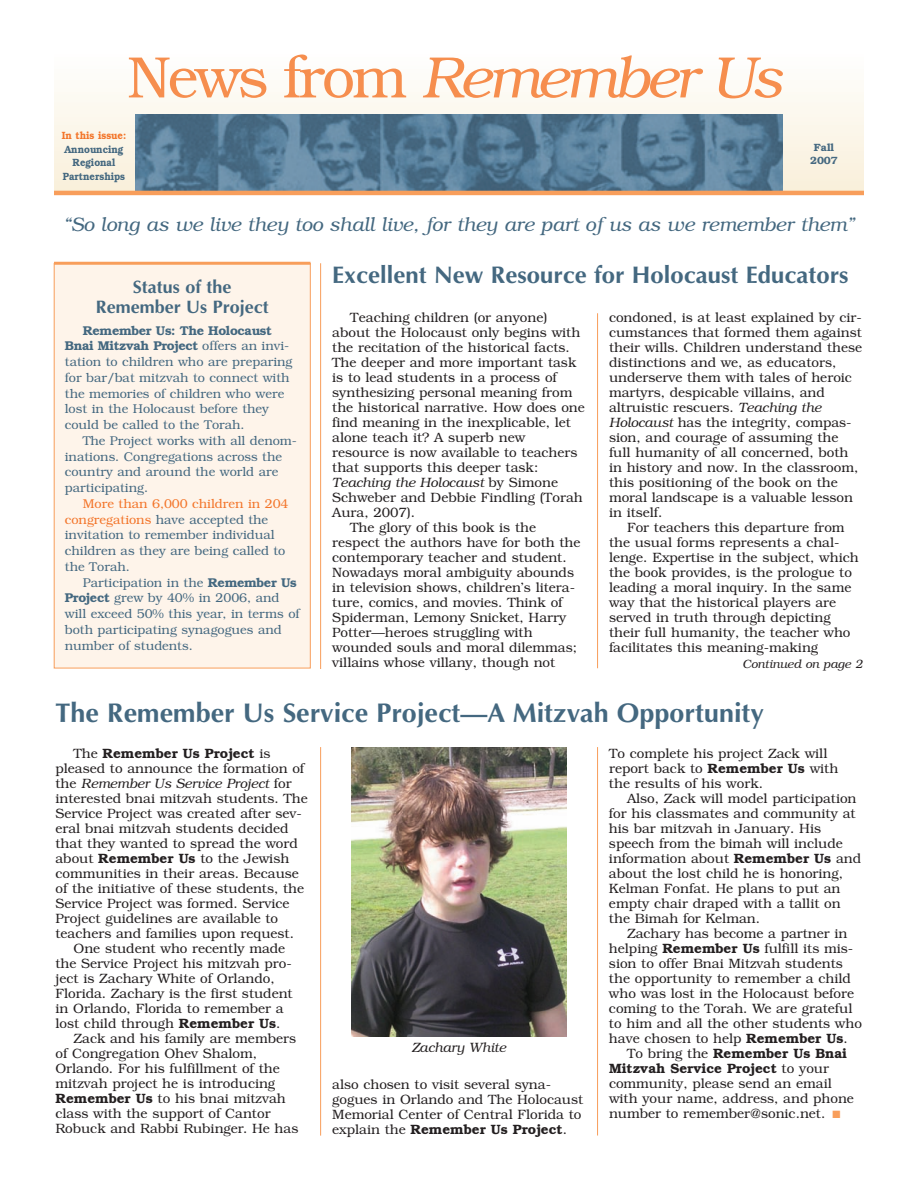
<style>
.page{position:relative;width:918px;height:1188px;background:#fff}
.page>*{position:absolute;margin:0;border:0;box-sizing:border-box;transform-origin:0 0}
.t1{font:italic 300 58.5px "Bookman";letter-spacing:-.05em;color:#f68e4e}
.t2{font:700 27px "Optima";color:#446880}
.t3{font:700 24px "Optima";color:#446880}
.t4{font:italic 300 19.5px "Bookman";color:#446880}
.t5{font:700 18px/20.2px "Optima";color:#446880;text-align:center}
.t6{font:300 13.5px/15px "Bookman";color:#231f20}
.t7{font:italic 300 13.5px "Bookman";color:#231f20}
.t8{font:600 13.5px "Bookman";color:#231f20}
.t9{font:300 12.75px/15.8px "Bookman";color:#446880}
.t10{font:italic 300 12px "Bookman";color:#231f20}
.t11{font:600 10.5px/13.5px "Bookman";color:#446880;text-align:center;scale:.9 1}
.t12{font:600 10.5px "Bookman";color:#f3752a;scale:.9 1}
.t13{font:600 10.5px/13.5px "Bookman";color:#446880;text-align:center}
.s1{font-style:normal}
.s2{font-weight:600}
.s3{color:#f3752a}
.s4{font-style:italic}
.s5{font-weight:300}
.s6{color:#f89e5b}
</style>
<div class="page">
<svg style="left:54px;top:92px;width:810px;height:99px"></svg>
<img style="left:135px;top:115px;width:648px;height:75px">
<hr style="left:54px;top:191px;width:810px;height:4px;background:#f89e5b">
<hr style="left:320px;top:263px;width:1px;height:406px;background:#f89e5b">
<hr style="left:597px;top:313px;width:1px;height:355px;background:#f89e5b">
<div style="left:54px;top:264px;width:256px;height:404px;background:#fef4ea"></div>
<div style="left:54px;top:263px;width:256px;height:405px;border:1px solid #f89e5b"></div>
<img style="left:351px;top:747px;width:216px;height:289px">
<hr style="left:320px;top:747px;width:1px;height:389px;background:#f89e5b">
<hr style="left:597px;top:747px;width:1px;height:389px;background:#f89e5b">
<hr style="left:54px;top:262px;width:256px;height:3px;background:#f89e5b">
<h1 class="t1" style="left:127px;top:55px;width:657px"><span class="s1">News from</span> Remember Us</h1>
<p class="t12" style="left:62px;top:132px;width:73px">In this issue:</p>
<p class="t11" style="left:63px;top:143px;width:71px">Announcing<br>Regional<br>Partnerships</p>
<h3 class="t4" style="left:63px;top:217px;width:794px">“So long as we live they too shall live, for they are part of us as we remember them”</h3>
<p class="t13" style="left:810px;top:141px;width:29px">Fall<br>2007</p>
<h3 class="t5" style="left:96px;top:278px;width:174px">Status of the<br>Remember Us Project</h3>
<p class="t9" style="left:65px;top:324px;width:229px;text-indent:18px"><span class="s2">Remember Us: The Holocaust<br>Bnai Mitzvah Project</span> offers an invi&shy;tation to children who are preparing for bar/bat mitzvah to connect with the memories of children who were lost in the Holocaust before they could be called to the Torah.</p>
<p class="t9" style="left:65px;top:434px;width:234px;text-indent:18px">The Project works with all denom&shy;inations. Congregations across the country and around the world are participating.</p>
<p class="t9" style="left:65px;top:497px;width:225px;text-indent:18px"><span class="s3">More than 6,000 children in 204 congregations</span> have accepted the invitation to remember individual children as they are being called to the Torah.</p>
<p class="t9" style="left:65px;top:576px;width:236px;text-indent:18px">Participation in the <span class="s2">Remember Us<br>Project</span> grew by 40% in 2006, and will exceed 50% this year, in terms of both participating synagogues and number of students.</p>
<h3 class="t3" style="left:332px;top:265px;width:518px">Excellent New Resource for Holocaust Educators</h3>
<p class="t6" style="left:609px;top:312px;width:255px">condoned, is at least explained by cir&shy;cumstances that formed them against their wills. Children understand these distinctions and we, as educators, underserve them with tales of heroic martyrs, despicable villains, and altruistic rescuers. <span class="s4">Teaching the Holocaust</span> has the integrity, compas&shy;sion, and courage of assuming the full humanity of all concerned, both in history and now. In the classroom, this positioning of the book on the moral landscape is a valuable lesson in itself.</p>
<p class="t6" style="left:609px;top:522px;width:251px;text-indent:18px">For teachers this departure from the usual forms represents a chal&shy;lenge. Expertise in the subject, which the book provides, is the prologue to leading a moral inquiry. In the same way that the historical players are served in truth through depicting their full humanity, the teacher who facilitates this meaning-making</p>
<p class="t6" style="left:350px;top:311px;width:199px">Teaching children (or anyone)</p>
<p class="t6" style="left:332px;top:326px;width:250px">about the Holocaust only begins with</p>
<p class="t6" style="left:332px;top:341px;width:239px">the recitation of the historical facts.</p>
<p class="t6" style="left:332px;top:356px;width:246px">The deeper and more important task</p>
<p class="t6" style="left:332px;top:371px;width:226px">is to lead students in a process of</p>
<p class="t6" style="left:332px;top:386px;width:242px">synthesizing personal meaning from</p>
<p class="t6" style="left:332px;top:401px;width:254px">the historical narrative. How does one</p>
<p class="t6" style="left:332px;top:416px;width:240px">find meaning in the inexplicable, let</p>
<p class="t6" style="left:332px;top:431px;width:194px">alone teach it? A superb new</p>
<p class="t6" style="left:332px;top:446px;width:247px">resource is now available to teachers</p>
<p class="t6" style="left:332px;top:461px;width:208px">that supports this deeper task:</p>
<p class="t7" style="left:332px;top:477px;width:227px">Teaching the Holocaust <span class="s1">by Simone</span></p>
<p class="t6" style="left:332px;top:491px;width:252px">Schweber and Debbie Findling (Torah</p>
<p class="t6" style="left:332px;top:506px;width:85px">Aura, 2007).</p>
<p class="t6" style="left:350px;top:521px;width:187px">The glory of this book is the</p>
<p class="t6" style="left:332px;top:536px;width:250px">respect the authors have for both the</p>
<p class="t6" style="left:332px;top:551px;width:236px">contemporary teacher and student.</p>
<p class="t6" style="left:332px;top:566px;width:243px">Nowadays moral ambiguity abounds</p>
<p class="t6" style="left:332px;top:581px;width:244px">in television shows, children’s litera-</p>
<p class="t6" style="left:332px;top:596px;width:232px">ture, comics, and movies. Think of</p>
<p class="t6" style="left:332px;top:611px;width:236px">Spiderman, Lemony Snicket, Harry</p>
<p class="t6" style="left:332px;top:626px;width:202px">Potter—heroes struggling with</p>
<p class="t6" style="left:332px;top:641px;width:246px">wounded souls and moral dilemmas;</p>
<p class="t6" style="left:332px;top:656px;width:225px">villains whose villany, though not</p>
<p class="t10" style="left:742px;top:659px;width:122px">Continued on page 2</p>
<h2 class="t2" style="left:56px;top:701px;width:710px">The Remember Us Service Project—A Mitzvah Opportunity</h2>
<p class="t8" style="left:74px;top:748px;width:199px"><span class="s5">The</span> Remember Us Project <span class="s5">is</span></p>
<p class="t6" style="left:56px;top:762px;width:250px">pleased to announce the formation of</p>
<p class="t7" style="left:56px;top:778px;width:238px"><span class="s1">the</span> Remember Us Service Project <span class="s1">for</span></p>
<p class="t6" style="left:56px;top:792px;width:254px">interested bnai mitzvah students. The</p>
<p class="t6" style="left:56px;top:807px;width:248px">Service Project was created after sev-</p>
<p class="t6" style="left:56px;top:822px;width:235px">eral bnai mitzvah students decided</p>
<p class="t6" style="left:56px;top:837px;width:244px">that they wanted to spread the word</p>
<p class="t6" style="left:56px;top:852px;width:235px">about <span class="s2">Remember Us</span> to the Jewish</p>
<p class="t6" style="left:56px;top:867px;width:245px">communities in their areas. Because</p>
<p class="t6" style="left:56px;top:882px;width:250px">of the initiative of these students, the</p>
<p class="t6" style="left:56px;top:897px;width:236px">Service Project was formed. Service</p>
<p class="t6" style="left:56px;top:912px;width:224px">Project guidelines are available to</p>
<p class="t6" style="left:56px;top:927px;width:240px">teachers and families upon request.</p>
<p class="t6" style="left:74px;top:942px;width:213px">One student who recently made</p>
<p class="t6" style="left:56px;top:957px;width:238px">the Service Project his mitzvah pro -</p>
<p class="t6" style="left:56px;top:972px;width:221px">ject is Zachary White of Orlando,</p>
<p class="t6" style="left:56px;top:987px;width:239px">Florida. Zachary is the first student</p>
<p class="t6" style="left:56px;top:1002px;width:230px">in Orlando, Florida to remember a</p>
<p class="t6" style="left:56px;top:1017px;width:227px">lost child through <span class="s2">Remember Us</span>.</p>
<p class="t6" style="left:74px;top:1032px;width:224px">Zack and his family are members</p>
<p class="t6" style="left:56px;top:1047px;width:203px">of Congregation Ohev Shalom,</p>
<p class="t6" style="left:56px;top:1062px;width:226px">Orlando. For his fulfillment of the</p>
<p class="t6" style="left:56px;top:1077px;width:221px">mitzvah project he is introducing</p>
<p class="t6" style="left:56px;top:1092px;width:232px"><span class="s2">Remember Us</span> to his bnai mitzvah</p>
<p class="t6" style="left:56px;top:1107px;width:217px">class with the support of Cantor</p>
<p class="t6" style="left:56px;top:1122px;width:244px">Robuck and Rabbi Rubinger. He has</p>
<p class="t7" style="left:412px;top:1042px;width:96px">Zachary White</p>
<p class="t6" style="left:332px;top:1078px;width:253px">also chosen to visit several syna&shy;gogues in Orlando and The Holocaust Memorial Center of Central Florida to explain the <span class="s2">Remember Us Project</span>.</p>
<p class="t6" style="left:609px;top:747px;width:231px">To complete his project Zack will report back to <span class="s2">Remember Us</span> with the results of his work.</p>
<p class="t6" style="left:609px;top:792px;width:254px;text-indent:18px">Also, Zack will model participation for his classmates and community at his bar mitzvah in January. His speech from the bimah will include information about <span class="s2">Remember Us</span> and about the lost child he is honoring,<br>Kelman Fonfat. He plans to put an empty chair draped with a tallit on the Bimah for Kelman.</p>
<p class="t6" style="left:609px;top:927px;width:254px;text-indent:18px">Zachary has become a partner in helping <span class="s2">Remember Us</span> fulfill its mis&shy;sion to offer Bnai Mitzvah students the opportunity to remember a child who was lost in the Holocaust before coming to the Torah. We are grateful to him and all the other students who have chosen to help <span class="s2">Remember Us</span>.</p>
<p class="t6" style="left:609px;top:1047px;width:246px;text-indent:18px">To bring the <span class="s2">Remember Us Bnai<br>Mitzvah Service Project</span> to your community, please send an email with your name, address, and phone number to remember@sonic.net. <span class="s6">■</span></p>
</div>
